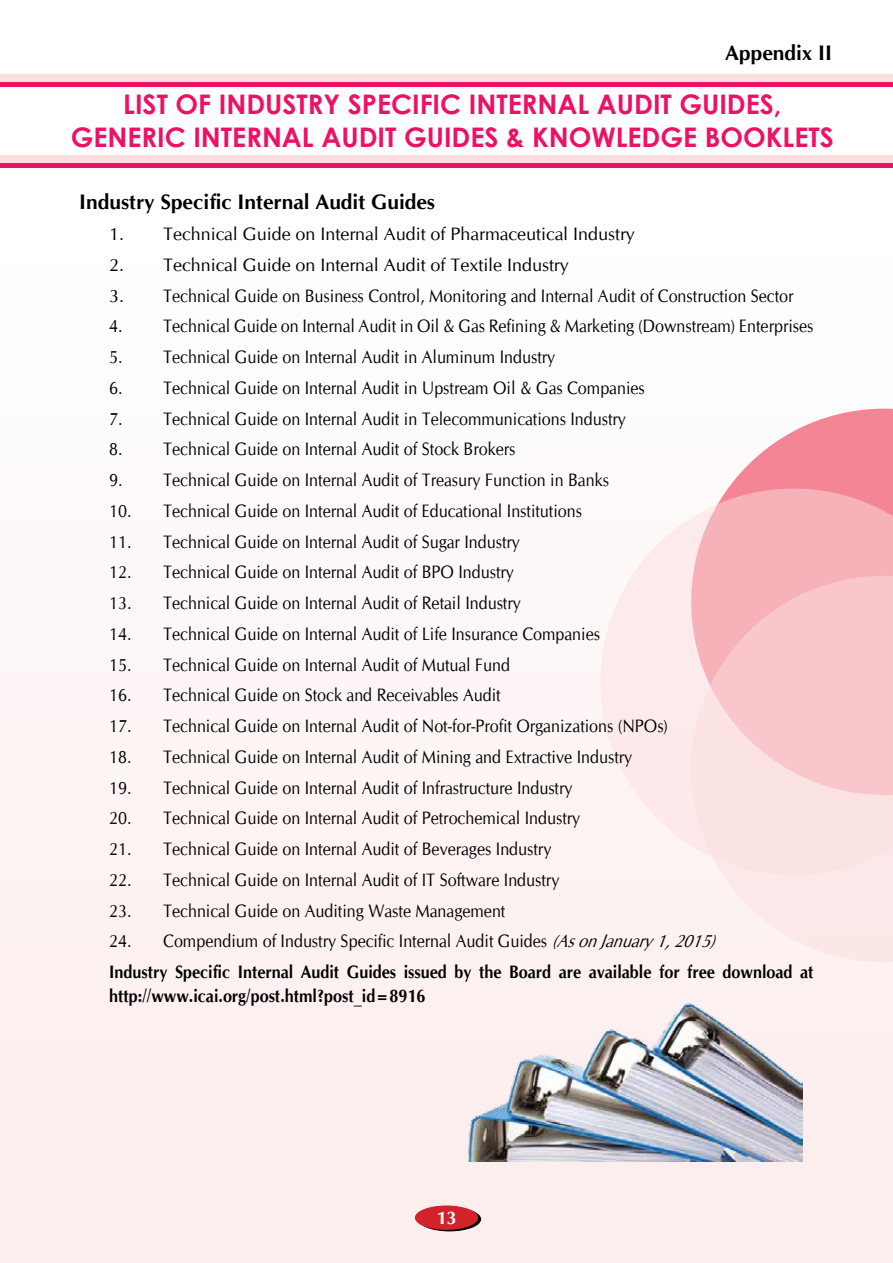
<style>
.page{position:relative;width:893px;height:1263px;background:#fef9f9}
.page>*{position:absolute;margin:0;border:0;box-sizing:border-box;transform-origin:0 0}
.t1{font:700 27px/32.4px "Century Gothic";color:#ed1164;text-align:center}
.t2{font:700 21px "CG Omega";color:#000}
.t3{font:18px "CG Omega";color:#000;scale:.9 1}
.t4{font:700 18px/30.9px "CG Omega";color:#000;scale:.9 1}
.t5{font:18px "CG Omega";color:#000}
.t6{font:700 18px "CG Omega";color:#fff}
.s1{font-weight:400}
.s2{font-weight:400;font-style:italic}
</style>
<div class="page">
<div style="left:0;top:79px;width:893px;height:8px;background:#ed1164"></div>
<div style="left:0;top:74px;width:893px;height:8px;background:#fcdede"></div>
<div style="left:0;top:160px;width:893px;height:8px;background:#ed1164"></div>
<div style="left:0;top:155px;width:893px;height:8px;background:#fcdede"></div>
<svg style="left:727px;top:409px;width:166px;height:80px;fill:#f48595"></svg>
<svg style="left:723px;top:875px;width:170px;height:87px;fill:#fce8e8"></svg>
<svg style="left:600px;top:489px;width:293px;height:386px"></svg>
<img style="left:383px;top:1003px;width:420px;height:158px">
<svg style="left:418px;top:1207px;width:63px;height:24px"></svg>
<div style="left:415px;top:1205px;width:63px;height:25px;background:#d2232a;border-radius:50%"></div>
<p class="t2" style="left:725px;top:39px;width:108px">Appendix II</p>
<h1 class="t1" style="left:71px;top:87px;width:763px">LIST OF INDUSTRY SPECI FIC INTERNAL AUDIT GUIDES,<br>GENERIC INTERNAL AUDIT GUIDES &amp; KNOWLEDGE BOOKLETS</h1>
<p class="t2" style="left:79px;top:189px;width:357px">Industry Specific Internal Audit Guides</p>
<p class="t5" style="left:109px;top:223px;width:527px">1. Technical Guide on Internal Audit of Pharmaceutical Industry</p>
<p class="t5" style="left:109px;top:254px;width:461px">2. Technical Guide on Internal Audit of Textile Industry</p>
<p class="t5" style="left:109px;top:285px;width:686px">3. Technical Guide on Business Control, Monitoring and Internal Audit of Construction Sector</p>
<p class="t3" style="left:109px;top:315px;width:784px">4. Technical Guide on Internal Audit in Oil &amp; Gas Refining &amp; Marketing (Downstream) Enterprises</p>
<p class="t3" style="left:109px;top:346px;width:497px">5. Technical Guide on Internal Audit in Aluminum Industry</p>
<p class="t3" style="left:109px;top:377px;width:597px">6. Technical Guide on Internal Audit in Upstream Oil &amp; Gas Companies</p>
<p class="t3" style="left:109px;top:408px;width:576px">7. Technical Guide on Internal Audit in Telecommunications Industry</p>
<p class="t3" style="left:109px;top:438px;width:453px">8. Technical Guide on Internal Audit of Stock Brokers</p>
<p class="t3" style="left:109px;top:469px;width:557px">9. Technical Guide on Internal Audit of Treasury Function in Banks</p>
<p class="t3" style="left:109px;top:500px;width:527px">10. Technical Guide on Internal Audit of Educational Institutions</p>
<p class="t3" style="left:109px;top:531px;width:458px">11. Technical Guide on Internal Audit of Sugar Industry</p>
<p class="t3" style="left:109px;top:561px;width:451px">12. Technical Guide on Internal Audit of BPO Industry</p>
<p class="t3" style="left:109px;top:592px;width:459px">13. Technical Guide on Internal Audit of Retail Industry</p>
<p class="t3" style="left:109px;top:623px;width:547px">14. Technical Guide on Internal Audit of Life Insurance Companies</p>
<p class="t3" style="left:109px;top:654px;width:447px">15. Technical Guide on Internal Audit of Mutual Fund</p>
<p class="t3" style="left:109px;top:684px;width:436px">16. Technical Guide on Stock and Receivables Audit</p>
<p class="t3" style="left:109px;top:715px;width:622px">17. Technical Guide on Internal Audit of Not-for-Profit Organizations (NPOs)</p>
<p class="t3" style="left:109px;top:746px;width:583px">18. Technical Guide on Internal Audit of Mining and Extractive Industry</p>
<p class="t3" style="left:109px;top:777px;width:516px">19. Technical Guide on Internal Audit of Infrastructure Industry</p>
<p class="t3" style="left:109px;top:807px;width:525px">20. Technical Guide on Internal Audit of Petrochemical Industry</p>
<p class="t3" style="left:109px;top:838px;width:493px">21. Technical Guide on Internal Audit of Beverages Industry</p>
<p class="t3" style="left:109px;top:869px;width:502px">22. Technical Guide on Internal Audit of IT Software Industry</p>
<p class="t3" style="left:109px;top:900px;width:442px">23. Technical Guide on Auditing Waste Management</p>
<p class="t4" style="left:109px;top:926px;width:784px"><span class="s1">24. Compendium of Industry Specific Internal Audit Guides</span> <span class="s2">(AsonJanuary1,2015)<br></span>Industry Specific Internal Audit Guides issued by the Board are available for free download at</p>
<p class="t4" style="left:109px;top:980px;width:353px">http://www.icai.org/post.html?post_id=8916</p>
<p class="t6" style="left:436px;top:1206px;width:21px">13</p>
</div>
